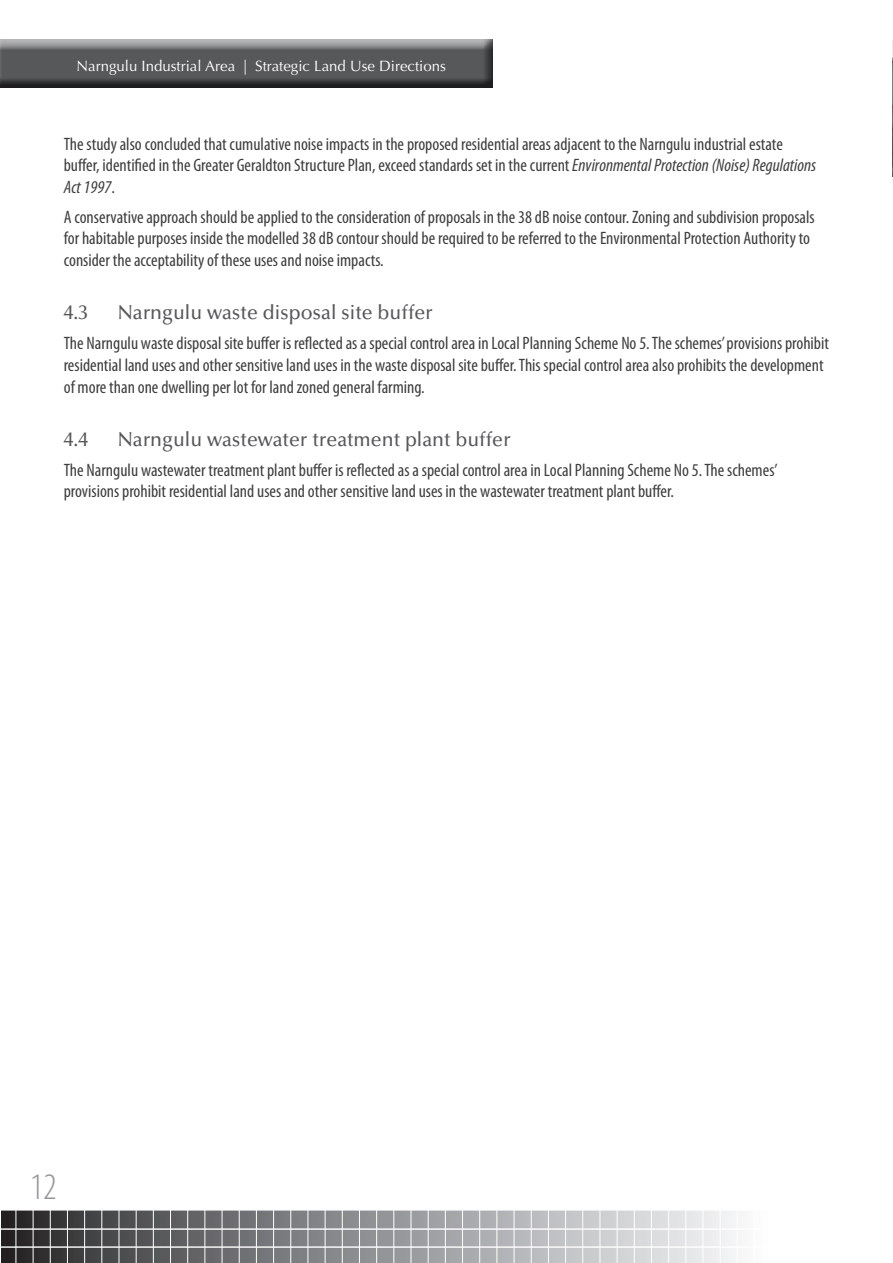
<style>
.page{position:relative;width:893px;height:1263px;background:#fff}
.page>*{position:absolute;margin:0;border:0;box-sizing:border-box;transform-origin:0 0}
.t1{font:300 condensed 37.5px "Myriad Pro";color:#939598}
.Sub_Head_1_1{font:500 20.25px "Optima LT Std";color:#57585a;scale:.96 1}
.Body_copy{font:condensed 18px/21.6px "Myriad Pro";color:#3e3e3f}
.t2{font:15px "Optima LT Std";color:#fff}
.s1{font-style:italic}
</style>
<div class="page">
<svg style="left:1px;top:1210px;width:735px;height:53px"></svg>
<hr style="left:685px;top:1208px;width:1px;height:55px;background:#fff">
<hr style="left:720px;top:1208px;width:1px;height:55px;background:#fff">
<hr style="left:703px;top:1207px;width:1px;height:56px;background:#fff">
<hr style="left:668px;top:1208px;width:1px;height:55px;background:#fff">
<hr style="left:651px;top:1208px;width:1px;height:55px;background:#fff">
<hr style="left:634px;top:1208px;width:1px;height:55px;background:#fff">
<hr style="left:617px;top:1207px;width:1px;height:56px;background:#fff">
<hr style="left:600px;top:1207px;width:1px;height:56px;background:#fff">
<hr style="left:582px;top:1207px;width:1px;height:56px;background:#fff">
<hr style="left:565px;top:1205px;width:1px;height:58px;background:#fff">
<hr style="left:548px;top:1205px;width:1px;height:58px;background:#fff">
<hr style="left:531px;top:1205px;width:1px;height:58px;background:#fff">
<hr style="left:514px;top:1205px;width:1px;height:58px;background:#fff">
<hr style="left:497px;top:1205px;width:1px;height:58px;background:#fff">
<hr style="left:479px;top:1205px;width:1px;height:58px;background:#fff">
<hr style="left:462px;top:1207px;width:1px;height:56px;background:#fff">
<hr style="left:445px;top:1207px;width:1px;height:56px;background:#fff">
<hr style="left:428px;top:1207px;width:1px;height:56px;background:#fff">
<hr style="left:411px;top:1207px;width:1px;height:56px;background:#fff">
<hr style="left:393px;top:1207px;width:1px;height:56px;background:#fff">
<hr style="left:376px;top:1208px;width:1px;height:55px;background:#fff">
<hr style="left:359px;top:1208px;width:1px;height:55px;background:#fff">
<hr style="left:342px;top:1208px;width:1px;height:55px;background:#fff">
<hr style="left:325px;top:1205px;width:1px;height:58px;background:#fff">
<hr style="left:308px;top:1205px;width:1px;height:58px;background:#fff">
<hr style="left:290px;top:1205px;width:1px;height:58px;background:#fff">
<hr style="left:273px;top:1208px;width:1px;height:55px;background:#fff">
<hr style="left:256px;top:1208px;width:1px;height:55px;background:#fff">
<hr style="left:239px;top:1208px;width:1px;height:55px;background:#fff">
<hr style="left:222px;top:1208px;width:1px;height:55px;background:#fff">
<hr style="left:205px;top:1208px;width:1px;height:55px;background:#fff">
<hr style="left:187px;top:1208px;width:1px;height:55px;background:#fff">
<hr style="left:170px;top:1210px;width:1px;height:53px;background:#fff">
<hr style="left:153px;top:1210px;width:1px;height:53px;background:#fff">
<hr style="left:136px;top:1210px;width:1px;height:53px;background:#fff">
<hr style="left:119px;top:1208px;width:1px;height:55px;background:#fff">
<hr style="left:101px;top:1208px;width:1px;height:55px;background:#fff">
<hr style="left:84px;top:1208px;width:1px;height:55px;background:#fff">
<hr style="left:67px;top:1208px;width:1px;height:55px;background:#fff">
<hr style="left:50px;top:1208px;width:1px;height:55px;background:#fff">
<hr style="left:33px;top:1208px;width:1px;height:55px;background:#fff">
<hr style="left:16px;top:1205px;width:1px;height:58px;background:#fff">
<hr style="left:0;top:1228px;width:771px;height:2px;background:#fff">
<hr style="left:0;top:1246px;width:771px;height:2px;background:#fff">
<div style="left:0;top:39px;width:495px;height:51px;background:#231f20;opacity:.75"></div>
<img style="left:892px;top:40px;width:1px;height:136px">
<p class="t2" style="left:77px;top:57px;width:371px">Narngulu Industrial Area | Strategic Land Use Directions</p>
<p class="Body_copy" style="left:64px;top:133px;width:754px">The study also concluded that cumulative noise impacts in the proposed residential areas adjacent to the Narngulu industrial estate buffer, identified in the Greater Geraldton Structure Plan, exceed standards set in the current <span class="s1">Environmental Protection (Noise) Regulations<br>Act 1997</span>.</p>
<p class="Body_copy" style="left:64px;top:206px;width:752px">A conservative approach should be applied to the consideration of proposals in the 38 dB noise contour. Zoning and subdivision proposals for habitable purposes inside the modelled 38 dB contour should be required to be referred to the Environmental Protection Authority to consider the acceptability of these uses and noise impacts.</p>
<p class="Sub_Head_1_1" style="left:64px;top:301px;width:27px">4.3</p>
<p class="Sub_Head_1_1" style="left:118px;top:301px;width:330px">Narngulu waste disposal site buffer</p>
<p class="Body_copy" style="left:64px;top:332px;width:767px">The Narngulu waste disposal site buffer is reflected as a special control area in Local Planning Scheme No 5. The schemes’ provisions prohibit residential land uses and other sensitive land uses in the waste disposal site buffer. This special control area also prohibits the development of more than one dwelling per lot for land zoned general farming.</p>
<p class="Sub_Head_1_1" style="left:64px;top:428px;width:27px">4.4</p>
<p class="Sub_Head_1_1" style="left:118px;top:428px;width:411px">Narngulu wastewater treatment plant buffer</p>
<p class="Body_copy" style="left:64px;top:459px;width:715px">The Narngulu wastewater treatment plant buffer is reflected as a special control area in Local Planning Scheme No 5. The schemes’ provisions prohibit residential land uses and other sensitive land uses in the wastewater treatment plant buffer.</p>
<h1 class="t1" style="left:30px;top:1165px;width:28px">12</h1>
</div>
